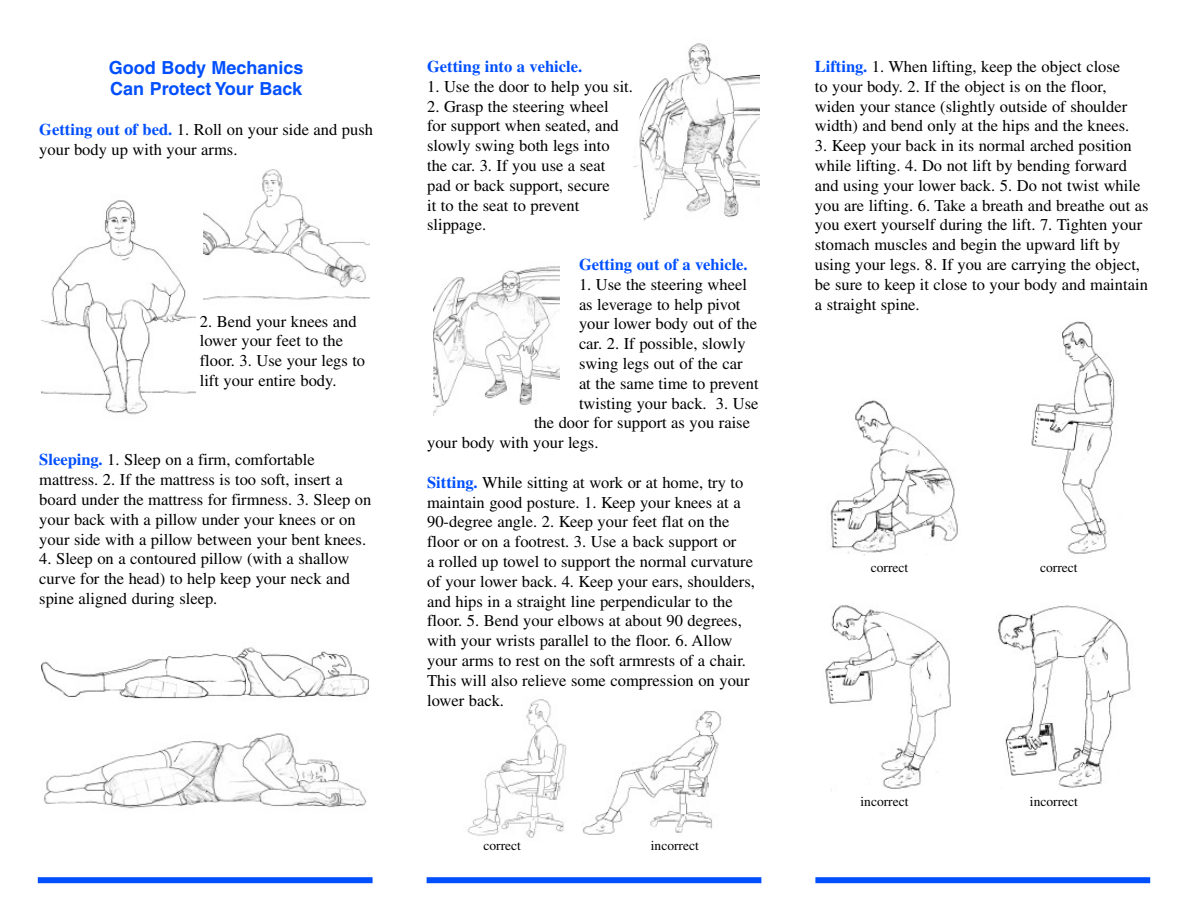
<style>
.page{position:relative;width:1188px;height:918px;background:#fff}
.page>*{position:absolute;margin:0;border:0;box-sizing:border-box;transform-origin:0 0}
.t1{font:700 18px/21.6px "Helvetica";color:#004fff}
.t2{font:16.5px/19.8px "Times";color:#000}
.t3{font:700 16.5px "Times";color:#004fff}
.t4{font:13.5px "Times";color:#000}
.s1{font-weight:700;color:#004fff}
</style>
<div class="page">
<img style="left:203px;top:169px;width:167px;height:131px">
<img style="left:42px;top:200px;width:154px;height:215px">
<img style="left:42px;top:647px;width:328px;height:52px">
<img style="left:44px;top:733px;width:323px;height:76px">
<img style="left:433px;top:266px;width:126px;height:150px">
<img style="left:633px;top:43px;width:126px;height:178px">
<img style="left:830px;top:400px;width:128px;height:155px">
<img style="left:1031px;top:321px;width:84px;height:233px">
<img style="left:825px;top:605px;width:126px;height:186px">
<img style="left:998px;top:605px;width:133px;height:183px">
<img style="left:582px;top:711px;width:140px;height:124px">
<img style="left:467px;top:699px;width:100px;height:139px">
<div style="left:38px;top:877px;width:335px;height:6px;background:#004fff"></div>
<div style="left:427px;top:877px;width:334px;height:6px;background:#004fff"></div>
<div style="left:815px;top:877px;width:335px;height:6px;background:#004fff"></div>
<p class="t1" style="left:109px;top:57px;width:196px">Good Body Mechanics<br>Can Protect Your Back</p>
<p class="t2" style="left:39px;top:119px;width:335px"><span class="s1">Getting out of bed.</span> 1. Roll on your side and push your body up with your arms.</p>
<p class="t2" style="left:200px;top:311px;width:167px">2. Bend your knees and lower your feet to the floor. 3. Use your legs to lift your entire body.</p>
<p class="t2" style="left:39px;top:450px;width:334px"><span class="s1">Sleeping.</span> 1. Sleep on a firm, comfortable mattress. 2. If the mattress is too soft, insert a board under the mattress for firmness. 3. Sleep on your back with a pillow under your knees or on your side with a pillow between your bent knees.</p>
<p class="t2" style="left:39px;top:549px;width:312px;text-align:justify">4. Sleep on a contoured pillow (with a shallow curve for the head) to help keep your neck and spine aligned during sleep.</p>
<p class="t3" style="left:427px;top:57px;width:157px">Getting into a vehicle.</p>
<p class="t2" style="left:427px;top:76px;width:207px">1. Use the door to help you sit.</p>
<p class="t2" style="left:427px;top:96px;width:193px">2. Grasp the steering wheel for support when seated, and slowly swing both legs into the car. 3. If you use a seat pad or back support, secure it to the seat to prevent slippage.</p>
<p class="t3" style="left:579px;top:255px;width:170px">Getting out of a vehicle.</p>
<p class="t2" style="left:579px;top:274px;width:169px">1. Use the steering wheel</p>
<p class="t2" style="left:579px;top:294px;width:163px">as leverage to help pivot</p>
<p class="t2" style="left:579px;top:314px;width:180px">your lower body out of the</p>
<p class="t2" style="left:579px;top:334px;width:168px">car. 2. If possible, slowly</p>
<p class="t2" style="left:579px;top:353px;width:165px">swing legs out of the car</p>
<p class="t2" style="left:579px;top:373px;width:181px">at the same time to prevent</p>
<p class="t2" style="left:579px;top:393px;width:181px">twisting your back. 3. Use</p>
<p class="t2" style="left:534px;top:413px;width:218px">the door for support as you raise</p>
<p class="t2" style="left:427px;top:433px;width:173px">your body with your legs.</p>
<p class="t2" style="left:427px;top:472px;width:329px"><span class="s1">Sitting.</span> While sitting at work or at home, try to maintain good posture. 1. Keep your knees at a 90-degree angle. 2. Keep your feet flat on the floor or on a footrest. 3. Use a back support or<br>a rolled up towel to support the normal curvature of your lower back. 4. Keep your ears, shoulders, and hips in a straight line perpendicular to the floor. 5. Bend your elbows at about 90 degrees, with your wrists parallel to the floor. 6. Allow your arms to rest on the soft armrests of a chair.<br>This will also relieve some compression on your lower back.</p>
<p class="t4" style="left:483px;top:837px;width:39px">correct</p>
<p class="t4" style="left:651px;top:837px;width:49px">incorrect</p>
<p class="t2" style="left:815px;top:56px;width:316px"><span class="s1">Lifting.</span> 1. When lifting, keep the object close to your body. 2. If the object is on the floor, widen your stance (slightly outside of shoulder width) and bend only at the hips and the knees.</p>
<p class="t2" style="left:815px;top:136px;width:335px">3. Keep your back in its normal arched position while lifting. 4. Do not lift by bending forward and using your lower back. 5. Do not twist while you are lifting. 6. Take a breath and breathe out as you exert yourself during the lift. 7. Tighten your stomach muscles and begin the upward lift by using your legs. 8. If you are carrying the object, be sure to keep it close to your body and maintain a straight spine.</p>
<p class="t4" style="left:871px;top:560px;width:39px">correct</p>
<p class="t4" style="left:1040px;top:560px;width:39px">correct</p>
<p class="t4" style="left:861px;top:793px;width:49px">incorrect</p>
<p class="t4" style="left:1030px;top:793px;width:49px">incorrect</p>
</div>
